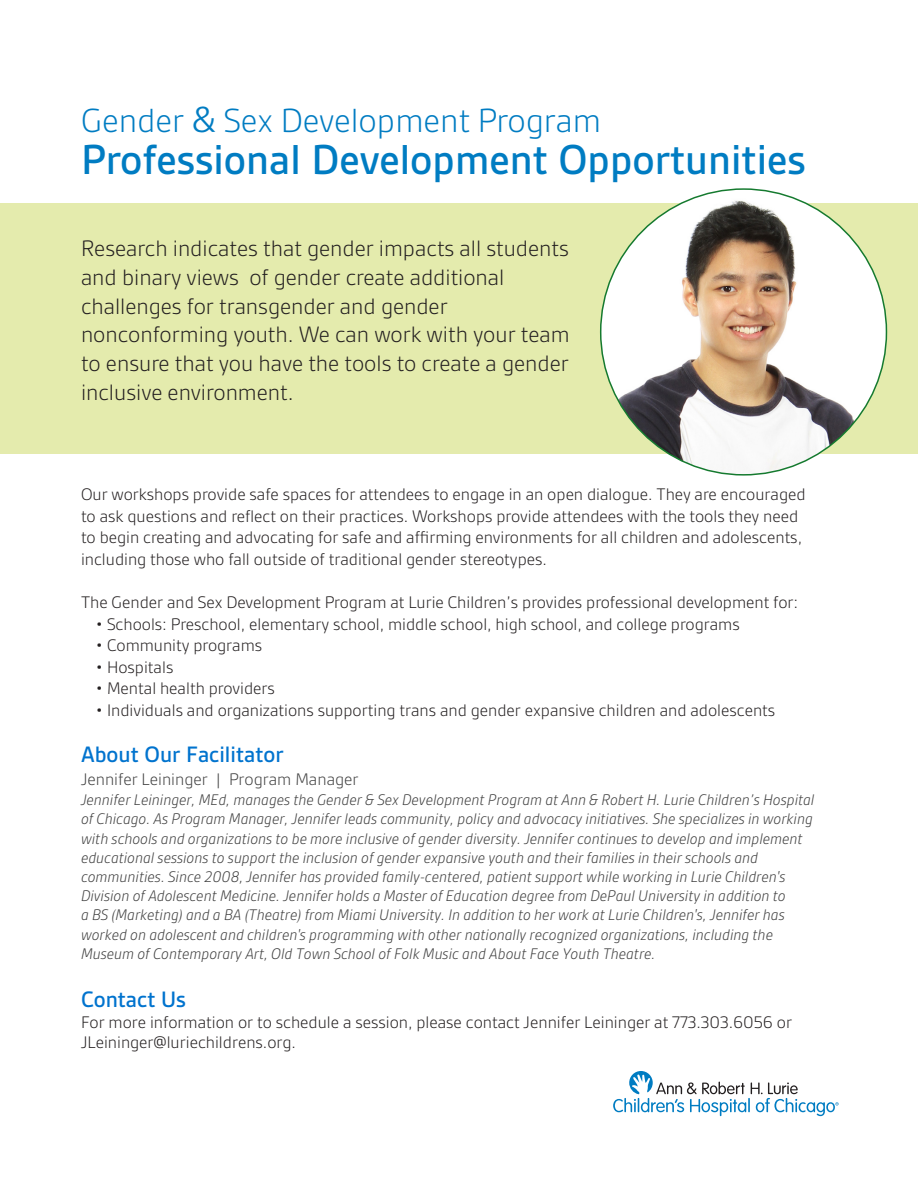
<style>
.page{position:relative;width:918px;height:1188px;background:#fff}
.page>*{position:absolute;margin:0;border:0;box-sizing:border-box;transform-origin:0 0}
.t1{font:500 45px "Gesta";color:#007cc2}
.t2{font:300 36px "Gesta";color:#007cc2}
.t3{font:300 24px/28.8px "Gesta";color:#231f20}
.t4{font:500 24px "Gesta";color:#0073ce}
.t5{font:300 18px/21.6px "Gesta";color:#231f20}
.t6{font:300 18px "Gesta";color:#404040}
.t7{font:italic 300 16.5px/19.2px "Gesta";color:#404040}
.s1{font-family:"Frutiger LT Std"}
</style>
<div class="page">
<div style="left:0;top:203px;width:918px;height:251px;background:#e4ebad"></div>
<img style="left:601px;top:189px;width:285px;height:286px;border-radius:143px">
<svg style="left:613px;top:1071px;width:226px;height:45px"></svg>
<p class="t2" style="left:81px;top:101px;width:522px">Gender <span class="s1">&amp;</span> Sex Development Program</p>
<p class="t1" style="left:81px;top:135px;width:726px">Professional Development Opportunities</p>
<p class="t3" style="left:81px;top:234px;width:490px">Research indicates that gender impacts all students and binary views of gender create additional challenges for transgender and gender nonconforming youth. We can work with your team to ensure that you have the tools to create a gender inclusive environment.</p>
<p class="t5" style="left:81px;top:483px;width:726px">Our workshops provide safe spaces for attendees to engage in an open dialogue. They are encouraged to ask questions and reflect on their practices. Workshops provide attendees with the tools they need to begin creating and advocating for safe and affirming environments for all children and adolescents, including those who fall outside of traditional gender stereotypes.</p>
<p class="t5" style="left:81px;top:591px;width:719px">The Gender and Sex Development Program at Lurie Children’s provides professional development for:</p>
<p class="t5" style="left:96px;top:613px;width:645px">• Schools: Preschool, elementary school, middle school, high school, and college programs</p>
<p class="t5" style="left:96px;top:635px;width:168px">• Community programs</p>
<p class="t5" style="left:96px;top:656px;width:79px">• Hospitals</p>
<p class="t5" style="left:96px;top:678px;width:180px">• Mental health providers</p>
<p class="t5" style="left:96px;top:699px;width:681px">• Individuals and organizations supporting trans and gender expansive children and adolescents</p>
<p class="t4" style="left:81px;top:741px;width:204px">About Our Facilitator</p>
<p class="t6" style="left:81px;top:770px;width:279px">Jennifer Leininger | Program Manager</p>
<p class="t7" style="left:81px;top:790px;width:735px">Jennifer Leininger, MEd, manages the Gender &amp; Sex Development Program at Ann &amp; Robert H. Lurie Children’s Hospital of Chicago. As Program Manager, Jennifer leads community, policy and advocacy initiatives. She specializes in working with schools and organizations to be more inclusive of gender diversity. Jennifer continues to develop and implement educational sessions to support the inclusion of gender expansive youth and their families in their schools and communities. Since 2008, Jennifer has provided family-centered, patient support while working in Lurie Children's Division of Adolescent Medicine. Jennifer holds a Master of Education degree from DePaul University in addition to<br>a BS (Marketing) and a BA (Theatre) from Miami University. In addition to her work at Lurie Children's, Jennifer has worked on adolescent and children's programming with other nationally recognized organizations, including the Museum of Contemporary Art, Old Town School of Folk Music and About Face Youth Theatre.</p>
<p class="t4" style="left:81px;top:986px;width:106px">Contact Us</p>
<p class="t5" style="left:81px;top:1013px;width:713px;line-height:19.6px">For more information or to schedule a session, please contact Jennifer Leininger at 773.303.6056 or<br>JLeininger@luriechildrens.org.</p>
</div>
